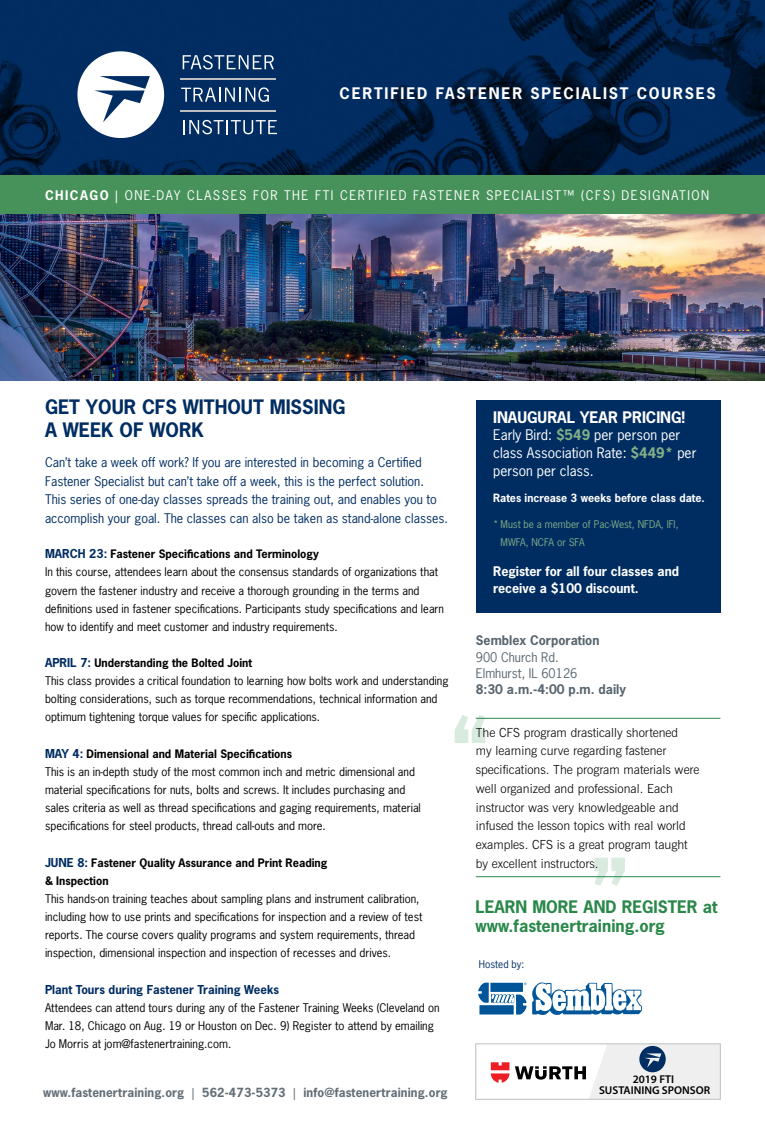
<style>
.page{position:relative;width:765px;height:1132px;background:#fff}
.page>*{position:absolute;margin:0;border:0;box-sizing:border-box;transform-origin:0 0}
.t1{font:700 91.88px "News Gothic Std";color:#298849}
.t2{font:700 18.75px/22.5px "News Gothic Std";color:#002d62}
.t3{font:700 16.25px/19.5px "News Gothic Std";color:#298849}
.t4{font:700 15px "News Gothic Std";letter-spacing:.12em;color:#fff}
.t5{font:700 15px "News Gothic Std";color:#fff}
.t6{font:13.75px/17.5px "News Gothic Std";color:#fff}
.t7{font:300 12.5px/18.8px "News Gothic BT";color:#000}
.t8{font:12.5px/18.8px "News Gothic Std";color:#002d62}
.t9{font:12.5px "News Gothic Std";letter-spacing:.12em;color:#fff}
.t10{font:700 12.5px/17.5px "News Gothic Std";color:#fff}
.t11{font:700 12.5px "News Gothic Std";color:#596670}
.t12{font:12.5px/16.2px "News Gothic Std";color:#596670}
.t13{font:700 11.88px "News Gothic Std";letter-spacing:.01em;color:#626e77}
.t14{font:700 11.5px "News Gothic Std";color:#002d62}
.t15{font:600 11.38px/10.8px "Myriad Pro";color:#000;text-align:center}
.t16{font:11.25px/18.1px "News Gothic Std";color:#000}
.t17{font:700 11px/18.1px "News Gothic Std";color:#000}
.t18{font:700 10.75px "News Gothic Std";color:#fff}
.t19{font:10px/17.5px "News Gothic Std";color:#81ae87}
.t20{font:10px "News Gothic Std";color:#002d62}
.s1{font-weight:700}
.s2{font-weight:700;color:#81ae87}
.s3{font-size:11.5px;color:#002d62}
.s4{font-weight:400}
</style>
<div class="page">
<img style="left:0;top:0;width:765px;height:175px">
<svg style="left:77px;top:51px;width:87px;height:87px"></svg>
<svg style="left:183px;top:55px;width:91px;height:14px"></svg>
<svg style="left:181px;top:87px;width:88px;height:15px"></svg>
<svg style="left:183px;top:120px;width:94px;height:14px"></svg>
<hr style="left:180px;top:78px;width:96px;height:2px;background:#bcbec0">
<hr style="left:180px;top:110px;width:96px;height:2px;background:#bcbec0">
<img style="left:0;top:214px;width:765px;height:167px">
<div style="left:0;top:175px;width:765px;height:39px;background:#47925a"></div>
<div style="left:476px;top:399px;width:244px;height:213px;background:#002d61"></div>
<svg style="left:490px;top:1045px;width:228px;height:52px"></svg>
<div style="left:475px;top:1043px;width:245px;height:56px;border:1px solid #bcbec0"></div>
<hr style="left:476px;top:718px;width:244px;height:1px;background:#298849">
<hr style="left:476px;top:876px;width:244px;height:1px;background:#298849">
<svg style="left:532px;top:982px;width:110px;height:33px"></svg>
<svg style="left:478px;top:982px;width:48px;height:32px"></svg>
<h3 class="t4" style="left:339px;top:84px;width:378px">CERTIFIED FASTENER SPECIALIST COURSES</h3>
<p class="t9" style="left:45px;top:187px;width:665px"><span class="s1">CHICAGO</span> | ONE-DAY CLASSES FOR THE FTI CERTIFIED FASTENER SPECIALIST™ (CFS) DESIGNATION</p>
<h2 class="t2" style="left:45px;top:395px;width:302px">GET YOUR CFS WITHOUT MISSING<br>A WEEK OF WORK</h2>
<p class="t8" style="left:45px;top:452px;width:404px">Can’t take a week off work? If you are interested in becoming a Certified Fastener Specialist but can’t take off a week, this is the perfect solution.<br>This series of one-day classes spreads the training out, and enables you to accomplish your goal. The classes can also be taken as stand-alone classes.</p>
<h3 class="t5" style="left:493px;top:407px;width:194px">INAUGURAL YEAR PRICING!</h3>
<p class="t6" style="left:493px;top:426px;width:205px">Early Bird: <span class="s2">$549</span> per person per class Association Rate: <span class="s2">$449*</span> per person per class.</p>
<p class="t18" style="left:493px;top:490px;width:213px">Rates increase 3 weeks before class date.</p>
<p class="t19" style="left:500px;top:515px;width:179px;text-indent:-8px">* Must be a member of Pac-West, NFDA, IFI,<br>MWFA, NCFA or SFA</p>
<p class="t10" style="left:493px;top:562px;width:187px">Register for all four classes and receive a $100 discount.</p>
<p class="t17" style="left:45px;top:544px;width:275px"><span class="s3">MARCH 23:</span> Fastener Specifications and Terminology</p>
<p class="t16" style="left:45px;top:563px;width:400px">In this course, attendees learn about the consensus standards of organizations that govern the fastener industry and receive a thorough grounding in the terms and definitions used in fastener specifications. Participants study specifications and learn how to identify and meet customer and industry requirements.</p>
<p class="t17" style="left:45px;top:653px;width:209px"><span class="s3">APRIL 7:</span> Understanding the Bolted Joint</p>
<p class="t16" style="left:45px;top:671px;width:405px">This class provides a critical foundation to learning how bolts work and understanding bolting considerations, such as torque recommendations, technical information and optimum tightening torque values for specific applications.</p>
<p class="t17" style="left:45px;top:744px;width:248px"><span class="s3">MAY 4:</span> Dimensional and Material Specifications</p>
<p class="t16" style="left:45px;top:762px;width:377px">This is an in-depth study of the most common inch and metric dimensional and material specifications for nuts, bolts and screws. It includes purchasing and sales criteria as well as thread specifications and gaging requirements, material specifications for steel products, thread call-outs and more.</p>
<p class="t17" style="left:45px;top:853px;width:284px"><span class="s3">JUNE 8:</span> Fastener Quality Assurance and Print Reading &amp; Inspection</p>
<p class="t16" style="left:45px;top:889px;width:379px">This hands-on training teaches about sampling plans and instrument calibration, including how to use prints and specifications for inspection and a review of test reports. The course covers quality programs and system requirements, thread inspection, dimensional inspection and inspection of recesses and drives.</p>
<p class="t14" style="left:45px;top:981px;width:235px">Plant Tours during Fastener Training Weeks</p>
<p class="t16" style="left:45px;top:998px;width:396px">Attendees can attend tours during any of the Fastener Training Weeks (Cleveland on<br>Mar. 18, Chicago on Aug. 19 or Houston on Dec. 9) Register to attend by emailing<br>Jo Morris at jom@fastenertraining.com.</p>
<p class="t11" style="left:476px;top:632px;width:125px">Semblex Corporation</p>
<p class="t12" style="left:476px;top:648px;width:103px">900 Church Rd.<br>Elmhurst, IL 60126</p>
<p class="t11" style="left:476px;top:681px;width:152px">8:30 a.m.-4:00 p.m. daily</p>
<h1 class="t1" style="left:451px;top:691px;width:39px">“</h1>
<p class="t7" style="left:476px;top:722px;width:225px">The CFS program drastically shortened<br>my learning curve regarding fastener specifications. The program materials were well organized and professional. Each instructor was very knowledgeable and infused the lesson topics with real world examples. CFS is a great program taught by excellent instructors.</p>
<h1 class="t1" style="left:628px;top:908px;width:39px;rotate:-180deg">“</h1>
<h3 class="t3" style="left:475px;top:896px;width:243px">LEARN MORE AND REGISTER at www.fastenertraining.org</h3>
<p class="t20" style="left:479px;top:958px;width:47px">Hosted by:</p>
<p class="t13" style="left:43px;top:1084px;width:406px">www.fastenertraining.org <span class="s4">|</span> 562-473-5373 <span class="s4">|</span> info@fastenertraining.org</p>
<p class="t15" style="left:599px;top:1073px;width:113px">2019 FTI<br>SUSTAINING SPONSOR</p>
</div>
